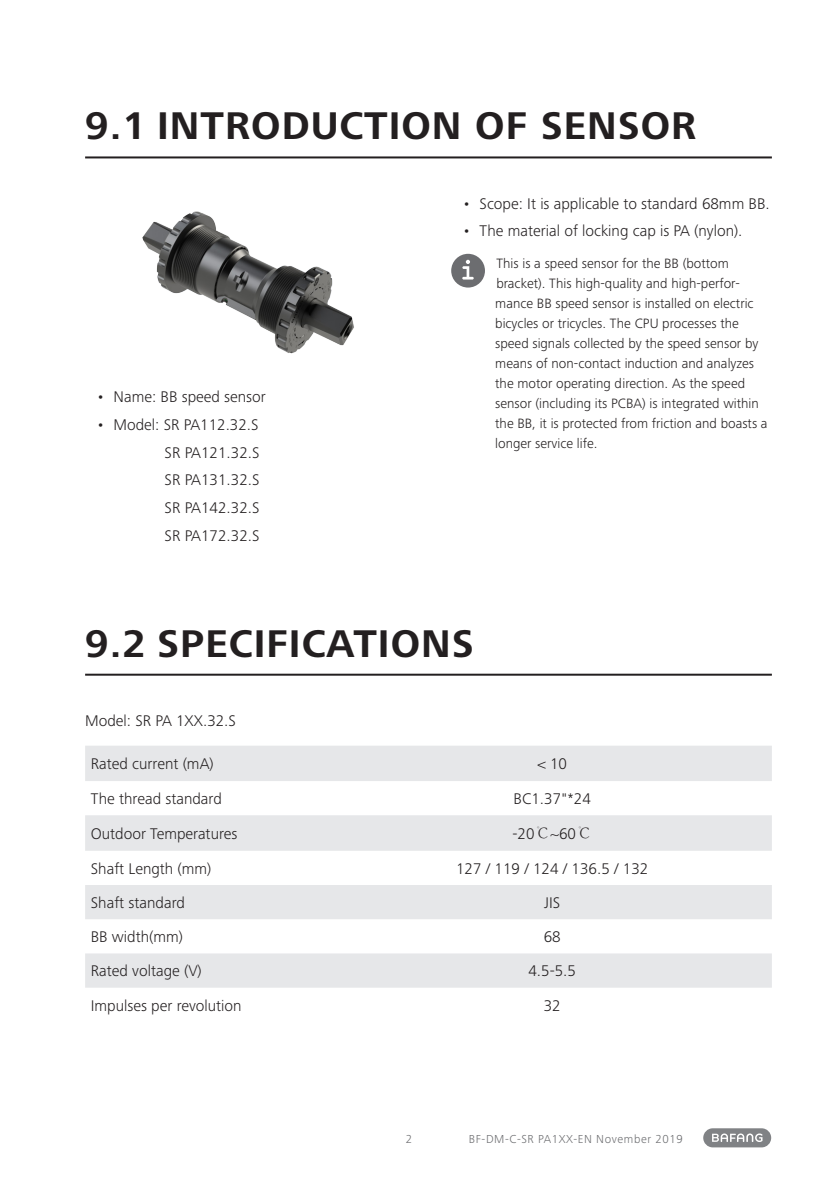
<style>
.page{position:relative;width:840px;height:1191px;background:#fff}
.page>*{position:absolute;margin:0;border:0;box-sizing:border-box;transform-origin:0 0}
.t1{font:700 40px "Frutiger Next Pro";letter-spacing:.025em;color:#231f20}
.BAF_Text_en{font:300 16px "Frutiger Next Pro";color:#231f20}
.Aufzählung{font:300 16px "Frutiger Next Pro";color:#231f20}
.Hinweis{font:300 14px/20px "Frutiger Next Pro";color:#231f20}
.BAF_Pagina{font:300 12px "Frutiger Next Pro";letter-spacing:.05em;color:#6c6d70}
.s1{font-family:"Adobe Song Std"}
</style>
<div class="page">
<div style="left:702px;top:1128px;width:68px;height:19px;background:#808285;border-radius:10px"></div>
<svg style="left:712px;top:1133px;width:50px;height:9px"></svg>
<hr style="left:85px;top:673px;width:686px;height:2px;background:#231f20">
<svg style="left:85px;top:746px;width:686px;height:241px;fill:#e6e7e9"></svg>
<hr style="left:85px;top:156px;width:686px;height:2px;background:#231f20">
<img style="left:142px;top:211px;width:212px;height:143px">
<div style="left:451px;top:254px;width:33px;height:33px;background:#6c6d70;border-radius:50%"></div>
<svg style="left:462px;top:260px;width:11px;height:20px"></svg>
<p class="t1" style="left:85px;top:103px;width:612px">9.1 INTRODUCTION OF SENSOR</p>
<p class="BAF_Text_en" style="left:96px;top:388px;width:171px">• Name: BB speed sensor</p>
<p class="BAF_Text_en" style="left:96px;top:415px;width:163px">• Model: SR PA112.32.S</p>
<p class="Aufzählung" style="left:164px;top:443px;width:96px">SR PA121.32.S</p>
<p class="Aufzählung" style="left:164px;top:471px;width:96px">SR PA131.32.S</p>
<p class="Aufzählung" style="left:164px;top:498px;width:96px">SR PA142.32.S</p>
<p class="Aufzählung" style="left:164px;top:526px;width:96px">SR PA172.32.S</p>
<p class="BAF_Text_en" style="left:462px;top:194px;width:308px">• Scope: It is applicable to standard 68mm BB.</p>
<p class="BAF_Text_en" style="left:462px;top:222px;width:281px">• The material of locking cap is PA (nylon).</p>
<p class="Hinweis" style="left:495px;top:253px;width:274px">This is a speed sensor for the BB (bottom bracket). This high-quality and high-perfor&shy;mance BB speed sensor is installed on electric bicycles or tricycles. The CPU processes the speed signals collected by the speed sensor by means of non-contact induction and analyzes the motor operating direction. As the speed sensor (including its PCBA) is integrated within the BB, it is protected from friction and boasts a longer service life.</p>
<p class="t1" style="left:85px;top:620px;width:390px">9.2 SPECIFICATIONS</p>
<p class="BAF_Text_en" style="left:85px;top:711px;width:152px">Model: SR PA 1XX.32.S</p>
<p class="BAF_Text_en" style="left:91px;top:754px;width:124px">Rated current (mA)</p>
<p class="BAF_Text_en" style="left:537px;top:754px;width:31px">&lt; 10</p>
<p class="BAF_Text_en" style="left:91px;top:789px;width:132px">The thread standard</p>
<p class="BAF_Text_en" style="left:513px;top:789px;width:79px">BC1.37"*24</p>
<p class="BAF_Text_en" style="left:91px;top:824px;width:148px">Outdoor Temperatures</p>
<p class="BAF_Text_en" style="left:512px;top:824px;width:81px">-20<span class="s1">℃</span>~60<span class="s1">℃</span></p>
<p class="BAF_Text_en" style="left:91px;top:859px;width:122px">Shaft Length (mm)</p>
<p class="BAF_Text_en" style="left:456px;top:859px;width:193px">127 / 119 / 124 / 136.5 / 132</p>
<p class="BAF_Text_en" style="left:91px;top:893px;width:96px">Shaft standard</p>
<p class="BAF_Text_en" style="left:544px;top:893px;width:18px">JIS</p>
<p class="BAF_Text_en" style="left:91px;top:927px;width:94px">BB width(mm)</p>
<p class="BAF_Text_en" style="left:543px;top:927px;width:18px">68</p>
<p class="BAF_Text_en" style="left:91px;top:961px;width:112px">Rated voltage (V)</p>
<p class="BAF_Text_en" style="left:528px;top:961px;width:49px">4.5-5.5</p>
<p class="BAF_Text_en" style="left:91px;top:996px;width:152px">Impulses per revolution</p>
<p class="BAF_Text_en" style="left:543px;top:996px;width:18px">32</p>
<p class="BAF_Pagina" style="left:405px;top:1132px;width:8px">2</p>
<p class="BAF_Pagina" style="left:468px;top:1132px;width:215px">BF-DM-C-SR PA1XX-EN November 2019</p>
</div>
